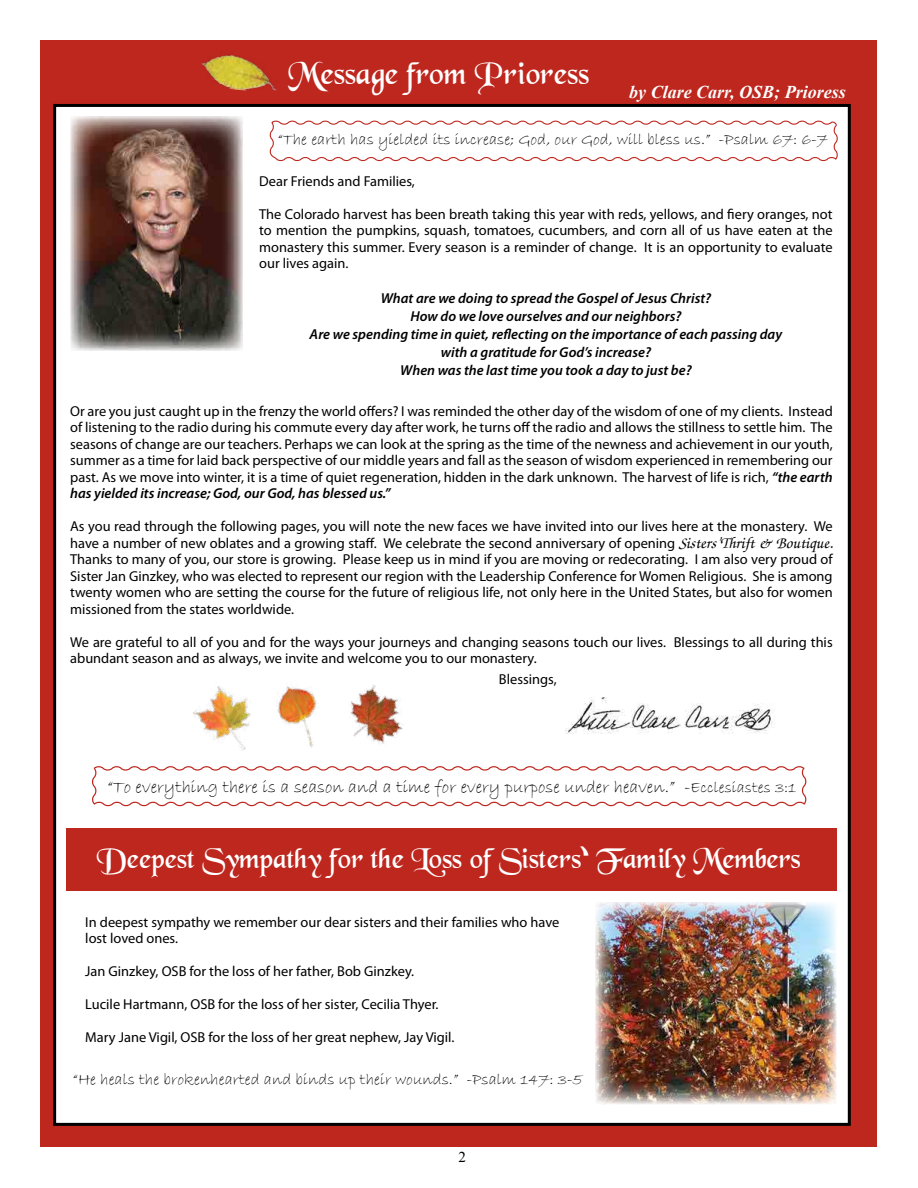
<style>
.page{position:relative;width:918px;height:1188px;background:#fff}
.page>*{position:absolute;margin:0;border:0;box-sizing:border-box;transform-origin:0 0}
.t1{font:33px "Black Chancery";color:#fff}
.t2{font:30px "Black Chancery";color:#fff}
.t3{font:18px "Bradley Hand ITC";color:#000}
.t4{font:italic 700 18px "Times New Roman";color:#fff}
.t5{font:16.5px "Bradley Hand ITC";color:#000}
.t6{font:15px "Times New Roman";color:#000}
.t7{font:14.4px/16.5px "Myriad Pro";color:#000;text-align:justify}
.t8{font:italic 600 14.4px/18px "Myriad Pro";color:#000;text-align:center}
.s1{font-weight:600;font-style:italic}
.s2{font-family:"Invitation";font-size:16.5px}
.s3{font-size:16.35px}
</style>
<div class="page">
<div style="left:40px;top:40px;width:838px;height:1108px;background:#be271e"></div>
<div style="left:53px;top:104px;width:798px;height:1022px;background:#fff;border:3px solid #000"></div>
<img style="left:70px;top:117px;width:173px;height:233px">
<img style="left:565px;top:697px;width:210px;height:37px">
<svg style="left:92px;top:766px;width:715px;height:41px"></svg>
<img style="left:595px;top:903px;width:242px;height:201px">
<img style="left:201px;top:54px;width:76px;height:37px">
<div style="left:66px;top:829px;width:771px;height:62px;background:#be271e"></div>
<svg style="left:269px;top:120px;width:569px;height:42px"></svg>
<img style="left:350px;top:685px;width:53px;height:59px">
<img style="left:276px;top:686px;width:42px;height:61px">
<img style="left:193px;top:686px;width:58px;height:65px">
<h1 class="t1" style="left:288px;top:62px;width:302px">Message from Prioress</h1>
<p class="t4" style="left:629px;top:80px;width:218px">by Clare Carr, OSB; Prioress</p>
<p class="t5" style="left:278px;top:129px;width:552px">“The earth has yielded its increase; God, our God, will bless us.” -Psalm 67: 6-7</p>
<p class="t7" style="left:259px;top:172px;width:157px">Dear Friends and Families,</p>
<p class="t7" style="left:259px;top:205px;width:575px">The Colorado harvest has been breath taking this year with reds, yellows, and fiery oranges, not to mention the pumpkins, squash, tomatoes, cucumbers, and corn all of us have eaten at the monastery this summer. Every season is a reminder of change. It is an opportunity to evaluate our lives again.</p>
<p class="t8" style="left:310px;top:288px;width:474px">What are we doing to spread the Gospel of Jesus Christ?<br>How do we love ourselves and our neighbors?<br>Are we spending time in quiet, reflecting on the importance of each passing day with a gratitude for God’s increase?<br>When was the last time you took a day to just be?</p>
<p class="t7" style="left:70px;top:403px;width:764px">Or are you just caught up in the frenzy the world offers? I was reminded the other day of the wisdom of one of my clients. Instead of listening to the radio during his commute every day after work, he turns off the radio and allows the stillness to settle him. The seasons of change are our teachers. Perhaps we can look at the spring as the time of the newness and achievement in our youth, summer as a time for laid back perspective of our middle years and fall as the season of wisdom experienced in remembering our past. As we move into winter, it is a time of quiet regeneration, hidden in the dark unknown. The harvest of life is rich, <span class="s1">“the earth has yielded its increase; God, our God, has blessed us.”</span></p>
<p class="t7" style="left:70px;top:518px;width:764px">As you read through the following pages, you will note the new faces we have invited into our lives here at the monastery. We have a number of new oblates and a growing staff. We celebrate the second anniversary of opening <span class="s2">Sisters’Thrift &amp; Boutique.<br></span>Thanks to many of you, our store is growing. Please keep us in mind if you are moving or redecorating. I am also very proud of Sister Jan Ginzkey, who was elected to represent our region with the Leadership Conference for Women Religious. She is among twenty women who are setting the course for the future of religious life, not only here in the United States, but also for women missioned from the states worldwide.</p>
<p class="t7" style="left:70px;top:634px;width:764px">We are grateful to all of you and for the ways your journeys and changing seasons touch our lives. Blessings to all during this abundant season and as always, we invite and welcome you to our monastery.</p>
<p class="t7" style="left:499px;top:670px;width:59px">Blessings,</p>
<p class="t3" style="left:107px;top:775px;width:691px">“To everything there is a season and a time for every purpose under heaven.” -<span class="s3">Ecclesiastes 3:1</span></p>
<h2 class="t2" style="left:97px;top:847px;width:705px">Deepest Sympathy for the Loss of Sisters Family Members</h2>
<p class="t7" style="left:85px;top:913px;width:476px">In deepest sympathy we remember our dear sisters and their families who have lost loved ones.</p>
<p class="t7" style="left:85px;top:963px;width:330px">Jan Ginzkey, OSB for the loss of her father, Bob Ginzkey.</p>
<p class="t7" style="left:85px;top:996px;width:355px">Lucile Hartmann, OSB for the loss of her sister, Cecilia Thyer.</p>
<p class="t7" style="left:85px;top:1029px;width:371px">Mary Jane Vigil, OSB for the loss of her great nephew, Jay Vigil.</p>
<p class="t5" style="left:73px;top:1069px;width:511px">“He heals the brokenhearted and binds up their wounds.” -Psalm 147: 3-5</p>
<p class="t6" style="left:459px;top:1147px;width:9px">2</p>
</div>
